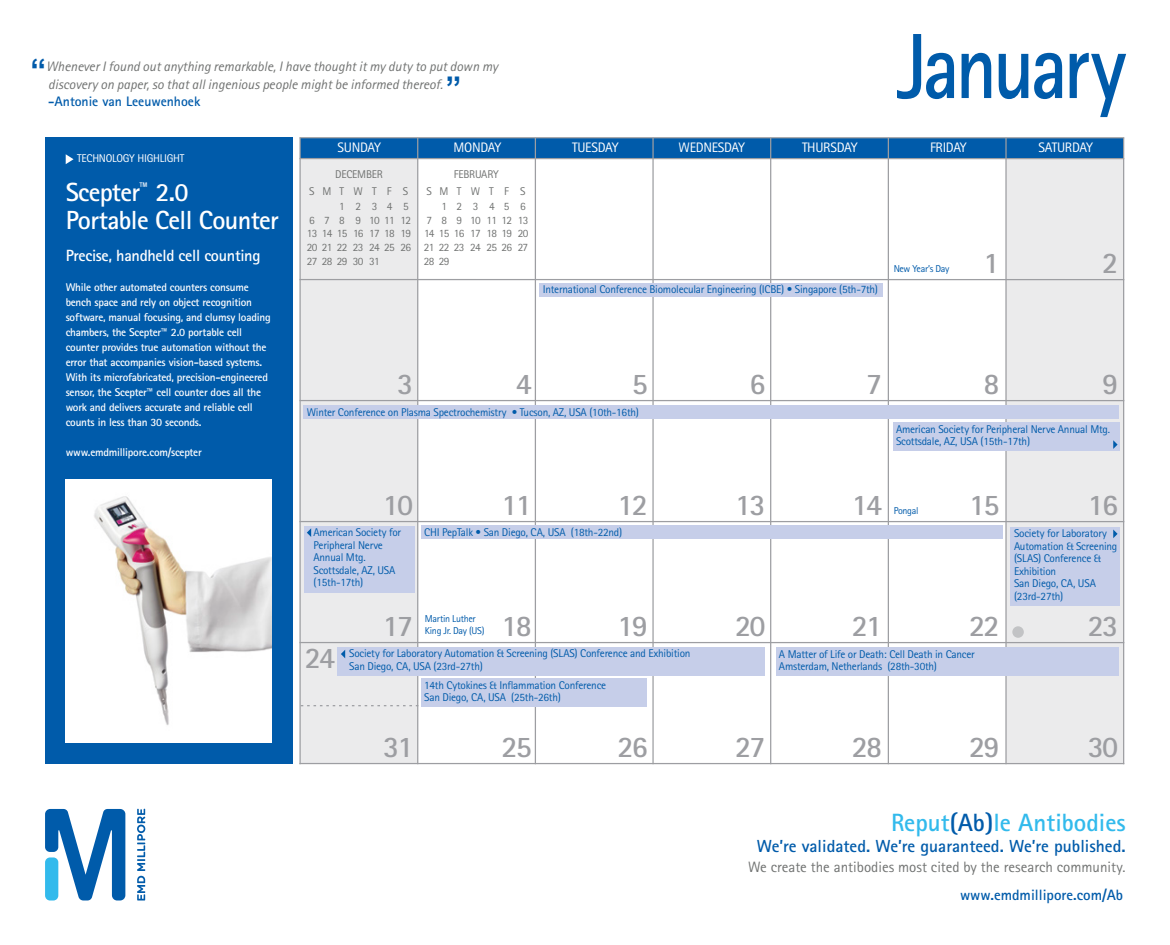
<style>
.page{position:relative;width:1170px;height:945px;background:#fff}
.page>*{position:absolute;margin:0;border:0;box-sizing:border-box;transform-origin:0 0}
.t1{font:700 92.75px "Merck Sans Serif Pro";letter-spacing:-.05em;color:#005baa;scale:.86 1}
.t2{font:700 31.25px "Arial";color:#005baa}
.t3{font:700 30px "Merck Sans Serif Pro";letter-spacing:-.06em;color:#9d9ea2}
.t4{font:700 26.25px/27.5px "Merck Sans Serif Pro";letter-spacing:-.025em;color:#fff}
.t5{font:700 25px "Merck Sans Serif Pro";color:#32baec}
.t6{font:700 17.5px "Merck Sans Serif Pro";color:#005baa}
.t7{font:700 16.25px "Merck Sans Serif Pro";letter-spacing:-.02em;color:#fff}
.t8{font:15px "Merck Sans Serif Pro";color:#717372}
.t9{font:700 15px "Merck Sans Serif Pro";color:#005baa}
.t10{font:italic 13.75px/17.5px "Merck Sans Serif Pro";color:#717372}
.t11{font:13.75px "Merck Sans Serif Pro";letter-spacing:-.02em;color:#fff}
.t12{font:700 13.75px "Merck Sans Serif Pro";color:#005baa}
.t13{font:11.25px/12.5px "Merck Sans Serif Pro";letter-spacing:-.02em;color:#005baa}
.t14{font:700 11.25px/15px "Merck Sans Serif Pro";letter-spacing:-.02em;color:#fff}
.t15{font:11.25px/13.8px "Merck Sans Serif Pro";letter-spacing:-.06em;color:#717372}
.t16{font:11.25px/17.8px "Merck Sans Serif Pro";letter-spacing:-.02em;color:#717372;text-align:center}
.t17{font:11.25px "Merck Sans Serif Pro";letter-spacing:-.02em;color:#fff}
.t18{font:10px/11.2px "Merck Sans Serif Pro";letter-spacing:-.03em;color:#005baa}
.s1{color:#005baa}
</style>
<div class="page">
<div style="left:45px;top:138px;width:248px;height:626px;background:#005baa"></div>
<svg style="left:66px;top:154px;width:8px;height:10px"></svg>
<div style="left:66px;top:480px;width:206px;height:263px;background:#fff"></div>
<img style="left:94px;top:496px;width:178px;height:229px">
<div style="left:300px;top:138px;width:118px;height:625px;background:#ebebec"></div>
<div style="left:1006px;top:138px;width:118px;height:625px;background:#ebebec"></div>
<div style="left:300px;top:138px;width:824px;height:21px;background:#005baa"></div>
<hr style="left:299px;top:138px;width:2px;height:626px;background:#9d9ea2">
<hr style="left:417px;top:138px;width:1px;height:626px;background:#9d9ea2">
<hr style="left:535px;top:138px;width:1px;height:626px;background:#9d9ea2">
<hr style="left:652px;top:138px;width:2px;height:626px;background:#9d9ea2">
<hr style="left:770px;top:138px;width:1px;height:626px;background:#9d9ea2">
<hr style="left:888px;top:138px;width:1px;height:626px;background:#9d9ea2">
<hr style="left:1005px;top:138px;width:2px;height:626px;background:#9d9ea2">
<hr style="left:1123px;top:138px;width:1px;height:626px;background:#9d9ea2">
<hr style="left:299px;top:137px;width:825px;height:1px;background:#9d9ea2">
<hr style="left:299px;top:763px;width:825px;height:1px;background:#9d9ea2">
<hr style="left:299px;top:642px;width:825px;height:1px;background:#9d9ea2">
<hr style="left:299px;top:521px;width:825px;height:1px;background:#9d9ea2">
<hr style="left:299px;top:400px;width:825px;height:1px;background:#9d9ea2">
<hr style="left:299px;top:279px;width:825px;height:1px;background:#9d9ea2">
<hr style="left:299px;top:158px;width:825px;height:1px;background:#9d9ea2">
<svg style="left:301px;top:705px;width:116px;height:1px"></svg>
<div style="left:893px;top:422px;width:227px;height:29px;background:#c6cee9"></div>
<div style="left:304px;top:405px;width:815px;height:14px;background:#c6cee9"></div>
<div style="left:540px;top:283px;width:343px;height:14px;background:#c6cee9"></div>
<div style="left:421px;top:526px;width:581px;height:13px;background:#c6cee9"></div>
<div style="left:338px;top:647px;width:427px;height:29px;background:#c6cee9"></div>
<div style="left:421px;top:679px;width:225px;height:28px;background:#c6cee9"></div>
<div style="left:776px;top:647px;width:343px;height:29px;background:#c6cee9"></div>
<svg style="left:1113px;top:440px;width:5px;height:9px"></svg>
<div style="left:304px;top:526px;width:110px;height:66px;background:#c6cee9"></div>
<svg style="left:307px;top:528px;width:4px;height:9px"></svg>
<div style="left:1011px;top:527px;width:109px;height:79px;background:#c6cee9"></div>
<svg style="left:1113px;top:530px;width:5px;height:8px"></svg>
<svg style="left:341px;top:650px;width:4px;height:8px"></svg>
<div style="left:1012px;top:626px;width:12px;height:12px;background:#c2c3c5;border-radius:50%"></div>
<svg style="left:137px;top:809px;width:8px;height:92px"></svg>
<svg style="left:45px;top:809px;width:80px;height:92px"></svg>
<h2 class="t2" style="left:30px;top:53px;width:17px">“</h2>
<p class="t10" style="left:46px;top:58px;width:453px">Whenever I found out anything remarkable, I have thought it my duty to put down my discovery on paper, so that all ingenious people might be informed thereof.</p>
<p class="t12" style="left:48px;top:93px;width:154px">-Antonie van Leeuwenhoek</p>
<h2 class="t2" style="left:446px;top:70px;width:17px">”</h2>
<h1 class="t1" style="left:897px;top:8px;width:268px">January</h1>
<p class="t17" style="left:77px;top:152px;width:109px">TECHNOLOGY HIGHLIGHT</p>
<h3 class="t4" style="left:66px;top:179px;width:215px">Scepter<sup>™</sup> 2.0<br>Portable Cell Counter</h3>
<h3 class="t7" style="left:66px;top:245px;width:196px">Precise, handheld cell counting</h3>
<p class="t14" style="left:66px;top:280px;width:206px">While other automated counters consume bench space and rely on object recognition software, manual focusing, and clumsy loading chambers, the Scepter™ 2.0 portable cell counter provides true automation without the error that accompanies vision-based systems.<br>With its microfabricated, precision-engineered sensor, the Scepter™ cell counter does all the work and delivers accurate and reliable cell counts in less than 30 seconds.</p>
<p class="t14" style="left:66px;top:445px;width:138px">www.emdmillipore.com/scepter</p>
<p class="t11" style="left:338px;top:139px;width:45px">SUNDAY</p>
<p class="t11" style="left:453px;top:139px;width:49px">MONDAY</p>
<p class="t11" style="left:572px;top:139px;width:48px">TUESDAY</p>
<p class="t11" style="left:679px;top:139px;width:68px">WEDNESDAY</p>
<p class="t11" style="left:802px;top:139px;width:57px">THURSDAY</p>
<p class="t11" style="left:930px;top:139px;width:38px">FRIDAY</p>
<p class="t11" style="left:1038px;top:139px;width:56px">SATURDAY</p>
<p class="t16" style="left:426px;top:165px;width:101px">FEBRUARY<br>SMTWTF S</p>
<p class="t15" style="left:424px;top:199px;width:106px;text-indent:18px">123456<br>7 8 9 10111213<br>14 15 16 17 18 19 20<br>21 22 23 24 25 26 27<br>28 29</p>
<p class="t16" style="left:309px;top:165px;width:101px">DECEMBER<br>SMTWTF S</p>
<p class="t15" style="left:307px;top:199px;width:106px;text-indent:33px">12345<br>6 7 8 9 101112<br>13 14 15 16 17 18 19<br>20 21 22 23 24 25 26<br>27 28 29 30 31</p>
<h3 class="t3" style="left:984px;top:244px;width:18px">1</h3>
<h3 class="t3" style="left:1102px;top:244px;width:18px">2</h3>
<p class="t18" style="left:894px;top:263px;width:57px">New Year’s Day</p>
<p class="t13" style="left:543px;top:283px;width:337px">International Conference Biomolecular Engineering (ICBE) • Singapore (5th-7th)</p>
<h3 class="t3" style="left:397px;top:365px;width:18px">3</h3>
<h3 class="t3" style="left:516px;top:365px;width:18px">4</h3>
<h3 class="t3" style="left:632px;top:365px;width:18px">5</h3>
<h3 class="t3" style="left:750px;top:365px;width:18px">6</h3>
<h3 class="t3" style="left:866px;top:365px;width:18px">7</h3>
<h3 class="t3" style="left:984px;top:365px;width:18px">8</h3>
<h3 class="t3" style="left:1102px;top:365px;width:18px">9</h3>
<p class="t13" style="left:307px;top:406px;width:334px">Winter Conference on Plasma Spectrochemistry • Tucson, AZ, USA (10th-16th)</p>
<p class="t13" style="left:896px;top:423px;width:215px">American Society for Peripheral Nerve Annual Mtg.<br>Scottsdale, AZ, USA (15th-17th)</p>
<h3 class="t3" style="left:383px;top:486px;width:32px">10</h3>
<h3 class="t3" style="left:502px;top:486px;width:32px">11</h3>
<h3 class="t3" style="left:617px;top:486px;width:32px">12</h3>
<h3 class="t3" style="left:735px;top:486px;width:32px">13</h3>
<h3 class="t3" style="left:852px;top:486px;width:32px">14</h3>
<h3 class="t3" style="left:969px;top:486px;width:32px">15</h3>
<h3 class="t3" style="left:1088px;top:486px;width:32px">16</h3>
<p class="t18" style="left:894px;top:505px;width:26px">Pongal</p>
<p class="t13" style="left:424px;top:526px;width:200px">CHI PepTalk • San Diego, CA, USA (18th-22nd)</p>
<p class="t13" style="left:314px;top:526px;width:89px">American Society for<br>Peripheral Nerve<br>Annual Mtg.<br>Scottsdale, AZ, USA (15th-17th)</p>
<p class="t13" style="left:1014px;top:527px;width:105px">Society for Laboratory<br>Automation &amp; Screening (SLAS) Conference &amp;<br>Exhibition<br>San Diego, CA, USA (23rd-27th)</p>
<h3 class="t3" style="left:305px;top:639px;width:32px">24</h3>
<p class="t18" style="left:425px;top:613px;width:61px">Martin Luther<br>King Jr. Day (US)</p>
<h3 class="t3" style="left:383px;top:607px;width:32px">17</h3>
<h3 class="t3" style="left:502px;top:607px;width:32px">18</h3>
<h3 class="t3" style="left:617px;top:607px;width:32px">19</h3>
<h3 class="t3" style="left:735px;top:607px;width:32px">20</h3>
<h3 class="t3" style="left:852px;top:607px;width:32px">21</h3>
<h3 class="t3" style="left:969px;top:607px;width:32px">22</h3>
<h3 class="t3" style="left:1088px;top:607px;width:32px">23</h3>
<p class="t13" style="left:349px;top:647px;width:343px">Society for Laboratory Automation &amp; Screening (SLAS) Conference and Exhibition<br>San Diego, CA, USA (23rd-27th)</p>
<p class="t13" style="left:424px;top:679px;width:184px">14th Cytokines &amp; Inflammation Conference<br>San Diego, CA, USA (25th-26th)</p>
<p class="t13" style="left:779px;top:648px;width:197px">A Matter of Life or Death: Cell Death in Cancer<br>Amsterdam, Netherlands (28th-30th)</p>
<h3 class="t3" style="left:383px;top:728px;width:32px">31</h3>
<h3 class="t3" style="left:502px;top:728px;width:32px">25</h3>
<h3 class="t3" style="left:617px;top:728px;width:32px">26</h3>
<h3 class="t3" style="left:735px;top:728px;width:32px">27</h3>
<h3 class="t3" style="left:852px;top:728px;width:32px">28</h3>
<h3 class="t3" style="left:969px;top:728px;width:32px">29</h3>
<h3 class="t3" style="left:1088px;top:728px;width:32px">30</h3>
<h3 class="t5" style="left:891px;top:807px;width:236px">Reput<span class="s1">(Ab)</span>le Antibodies</h3>
<h3 class="t6" style="left:757px;top:835px;width:370px">We’re validated. We’re guaranteed. We’re published.</h3>
<h3 class="t8" style="left:748px;top:859px;width:379px">We create the antibodies most cited by the research community.</h3>
<h3 class="t9" style="left:960px;top:885px;width:165px">www.emdmillipore.com/Ab</h3>
</div>
